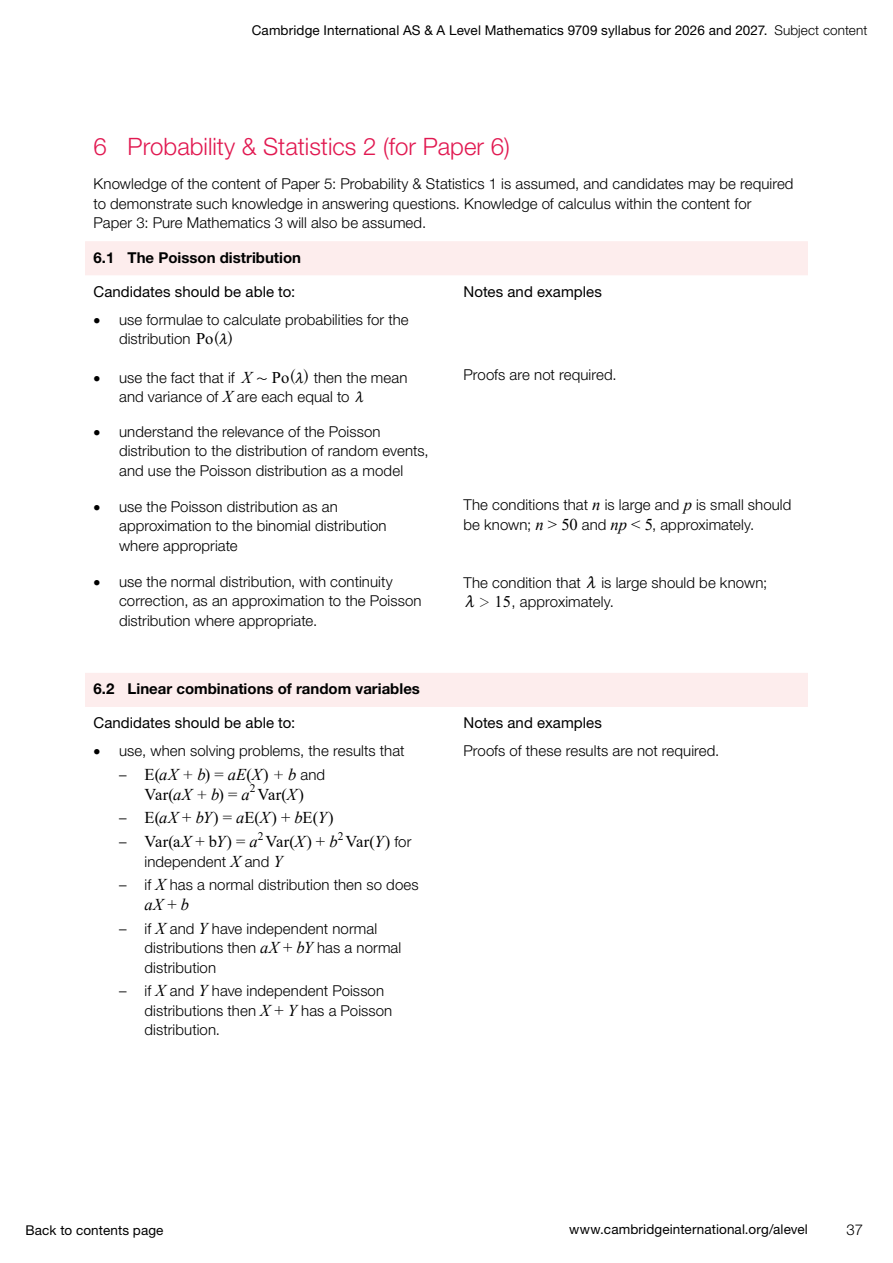
<style>
.page{position:relative;width:893px;height:1263px;background:#fff}
.page>*{position:absolute;margin:0;border:0;box-sizing:border-box;transform-origin:0 0}
.t1{font:300 24px "Helvetica Neue LTW1 G";color:#e11951}
.t2{font:16.5px/19.5px "Times New Roman";letter-spacing:-.03em;color:#000;text-align:center}
.t3{font:italic 16.5px "Times New Roman";color:#000}
.t4{font:300 15px/19.5px "Helvetica Neue LTW1 G";letter-spacing:.005em;color:#000}
.t5{font:15px "Helvetica Neue LTW1 G";letter-spacing:.005em;color:#000}
.t6{font:700 15px "Helvetica Neue LTW1 G";color:#000}
.t7{font:13.5px "Helvetica Neue LTW1 G";letter-spacing:.01em;color:#000}
.t8{font:11.55px "Times New Roman";color:#000}
.s1{font-weight:300}
.s2{font-family:"Times New Roman";font-weight:400;font-size:16.5px}
.s3{font-family:"MM Variable A";font-weight:400;font-size:15.15px}
.s4{font-family:"MM Greek";font-weight:400;font-style:italic;font-size:13.5px}
.s5{font-family:"Times New Roman";font-weight:400;font-style:italic;font-size:16.5px}
.s6{font-family:"MM Relation";font-weight:400;font-size:16.5px}
.s7{font-family:"MM Greek";font-weight:400;font-style:italic}
.s8{font-family:"MM Extra";font-weight:400;font-size:13.5px}
.s9{font-family:"Helvetica Neue LTW1 G";font-weight:300;font-size:15px}
.s10{font-style:italic}
.s11{font-style:normal}
</style>
<div class="page">
<svg style="left:85px;top:241px;width:723px;height:466px"></svg>
<p class="t7" style="left:252px;top:22px;width:617px">Cambridge International AS &amp; A Level Mathematics 9709 syllabus for 2026 and 2027. <span class="s1">Subject content</span></p>
<h1 class="t1" style="left:94px;top:132px;width:418px">6 Probability &amp; Statistics 2 (for Paper 6)</h1>
<p class="t4" style="left:94px;top:174px;width:701px">Knowledge of the content of Paper 5: Probability &amp; Statistics 1 is assumed, and candidates may be required to demonstrate such knowledge in answering questions. Knowledge of calculus within the content for<br>Paper 3: Pure Mathematics 3 will also be assumed.</p>
<p class="t6" style="left:94px;top:248px;width:209px">6.1 The Poisson distribution</p>
<p class="t5" style="left:94px;top:282px;width:203px">Candidates should be able to:</p>
<p class="t4" style="left:119px;top:309px;width:291px;text-indent:-26px">• use formulae to calculate probabilities for the distribution <span class="s2">Po</span><span class="s3">^ h</span><span class="s4">M</span></p>
<p class="t5" style="left:463px;top:282px;width:140px">Notes and examples</p>
<p class="t4" style="left:119px;top:368px;width:290px;text-indent:-26px">• use the fact that if <span class="s5">X</span> <span class="s6">+</span> <span class="s2">Po</span><span class="s3">^ h</span><span class="s4">M</span> then the mean and variance of <span class="s5">X</span> are each equal to <span class="s4">M</span></p>
<p class="t4" style="left:463px;top:365px;width:155px">Proofs are not required.</p>
<p class="t4" style="left:119px;top:421px;width:311px;text-indent:-26px">• understand the relevance of the Poisson distribution to the distribution of random events, and use the Poisson distribution as a model</p>
<p class="t4" style="left:119px;top:497px;width:269px;text-indent:-26px">• use the Poisson distribution as an approximation to the binomial distribution where appropriate</p>
<p class="t4" style="left:463px;top:495px;width:329px">The conditions that <span class="s5">n</span> is large and <span class="s5">p</span> is small should be known; <span class="s5">n</span> <span class="s2">&gt; 50</span> and <span class="s5">np</span> <span class="s2">&lt; 5</span>, approximately.</p>
<p class="t4" style="left:119px;top:572px;width:304px;text-indent:-26px">• use the normal distribution, with continuity correction, as an approximation to the Poisson distribution where appropriate.</p>
<p class="t4" style="left:463px;top:572px;width:305px">The condition that <span class="s7">M</span> is large should be known;<br><span class="s7">M</span> <span class="s8">2</span> <span class="s2">15</span>, approximately.</p>
<p class="t6" style="left:94px;top:680px;width:328px">6.2 Linear combinations of random variables</p>
<p class="t5" style="left:94px;top:714px;width:203px">Candidates should be able to:</p>
<p class="t4" style="left:94px;top:741px;width:312px">• use, when solving problems, the results that</p>
<p class="t2" style="left:119px;top:764px;width:208px"><span class="s9">–</span> E(<span class="s10">aX + b</span>) = <span class="s10">aE</span>(<span class="s10">X</span>) <span class="s10">+ b</span> <span class="s9">and<br></span>Var(<span class="s10">aX + b</span>) = <span class="s10">a</span><sup>2</sup>Var(<span class="s10">X</span>)</p>
<p class="t2" style="left:119px;top:807px;width:216px"><span class="s9">–</span> E(<span class="s10">aX</span> + <span class="s10">bY</span>) = <span class="s10">a</span>E(<span class="s10">X</span>) + <span class="s10">b</span>E(<span class="s10">Y</span>)</p>
<p class="t2" style="left:119px;top:831px;width:140px"><span class="s9">–</span> Var(a<span class="s10">X</span> + b<span class="s10">Y</span>) = <span class="s10">a</span></p>
<p class="t8" style="left:258px;top:828px;width:7px">2</p>
<p class="t2" style="left:266px;top:831px;width:74px">Var(<span class="s10">X</span>) + <span class="s10">b</span></p>
<p class="t8" style="left:338px;top:828px;width:7px">2</p>
<p class="t2" style="left:345px;top:831px;width:67px">Var(<span class="s10">Y</span>) <span class="s9">for</span></p>
<p class="t4" style="left:145px;top:851px;width:140px">independent <span class="s5">X</span> and <span class="s5">Y</span></p>
<p class="t4" style="left:119px;top:875px;width:301px">– if <span class="s5">X</span> has a normal distribution then so does</p>
<p class="t3" style="left:145px;top:893px;width:46px">aX<span class="s11">+</span>b</p>
<p class="t4" style="left:145px;top:918px;width:258px;text-indent:-26px">– if <span class="s5">X</span> and <span class="s5">Y</span> have independent normal distributions then <span class="s5">aX</span> <span class="s2">+</span> <span class="s5">bY</span> has a normal distribution</p>
<p class="t4" style="left:145px;top:981px;width:249px;text-indent:-26px">– if <span class="s5">X</span> and <span class="s5">Y</span> have independent Poisson distributions then <span class="s5">X</span> <span class="s2">+</span> <span class="s5">Y</span> has a Poisson distribution.</p>
<p class="t5" style="left:463px;top:714px;width:140px">Notes and examples</p>
<p class="t4" style="left:463px;top:741px;width:257px">Proofs of these results are not required.</p>
<p class="t7" style="left:26px;top:1222px;width:140px">Back to contents page</p>
<p class="t7" style="left:569px;top:1221px;width:240px">www.cambridgeinternational.org/alevel</p>
<p class="t4" style="left:846px;top:1220px;width:18px">37</p>
</div>
